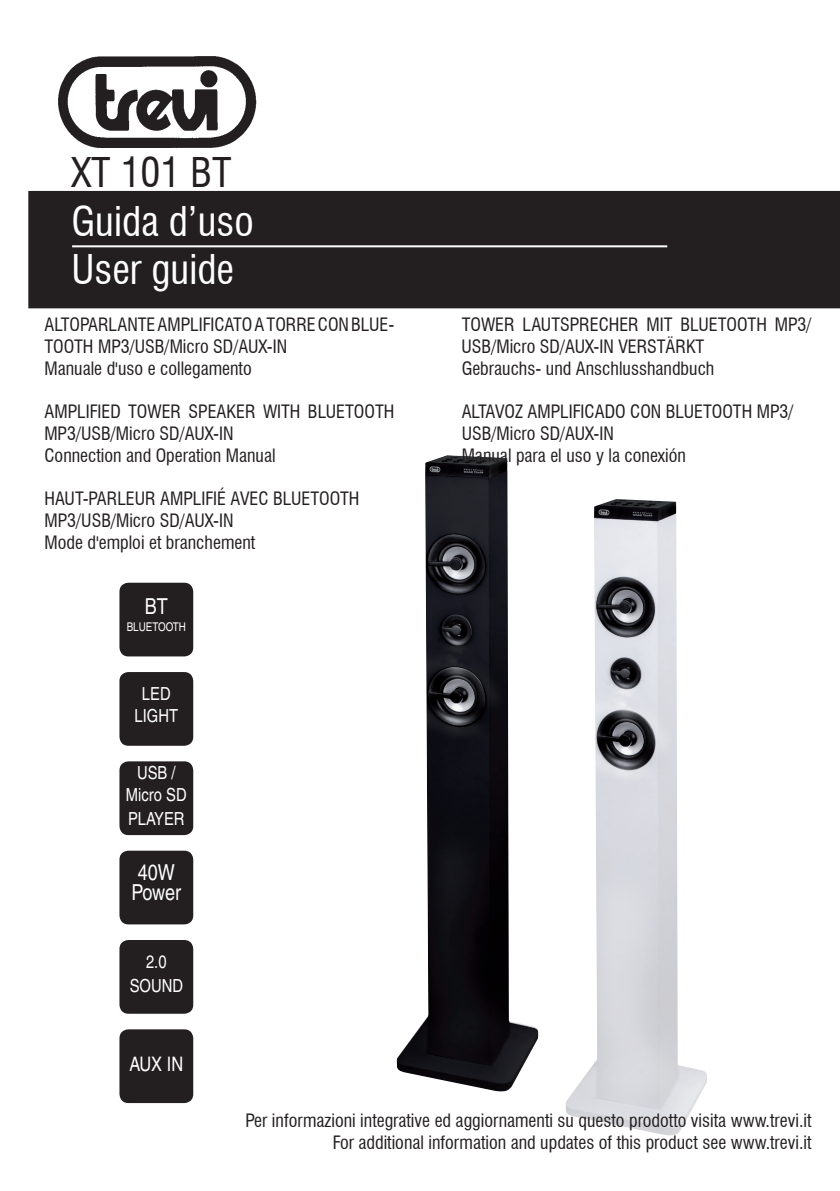
<style>
.page{position:relative;width:840px;height:1191px;background:#fff}
.page>*{position:absolute;margin:0;border:0;box-sizing:border-box;transform-origin:0 0}
.t1{font:condensed 40px/48.2px "Swiss 721 BT";color:#fff}
.t2{font:condensed 40px "Swiss 721 BT";color:#231f20}
.t3{font:condensed 22px/20.4px "Helvetica";color:#fff}
.t4{font:condensed 20px "Helvetica";color:#fff}
.t5{font:condensed 18px/21.6px "Swiss 721 BT";color:#231f20}
.t6{font:condensed 18px/21.6px "Helvetica";color:#fff;text-align:center}
.t7{font:condensed 12px "Helvetica";color:#fff}
</style>
<div class="page">
<img style="left:396px;top:455px;width:142px;height:636px">
<img style="left:565px;top:499px;width:141px;height:636px">
<img style="left:58px;top:57px;width:199px;height:90px">
<div style="left:28px;top:191px;width:811px;height:117px;background:#231f20"></div>
<hr style="left:72px;top:245px;width:595px;height:2px;background:#fff">
<div style="left:119px;top:1029px;width:74px;height:74px;background:#231f20;border-radius:9px"></div>
<div style="left:119px;top:940px;width:74px;height:73px;background:#231f20;border-radius:9px"></div>
<div style="left:119px;top:850px;width:74px;height:74px;background:#231f20;border-radius:9px"></div>
<div style="left:119px;top:761px;width:74px;height:74px;background:#231f20;border-radius:9px"></div>
<div style="left:119px;top:672px;width:74px;height:74px;background:#231f20;border-radius:9px"></div>
<div style="left:119px;top:583px;width:74px;height:73px;background:#231f20;border-radius:9px"></div>
<h1 class="t2" style="left:71px;top:149px;width:161px">XT 101 BT</h1>
<h1 class="t1" style="left:71px;top:197px;width:184px">Guida d’uso<br>User guide</h1>
<p class="t5" style="left:44px;top:314px;width:351px">ALTOPARLANTE AMPLIFICATO A TORRE CON BLUE-<br>TOOTH MP3/USB/Micro SD/AUX-IN<br>Manuale d'uso e collegamento</p>
<p class="t5" style="left:44px;top:401px;width:351px">AMPLIFIED TOWER SPEAKER WITH BLUETOOTH<br>MP3/USB/Micro SD/AUX-IN<br>Connection and Operation Manual</p>
<p class="t5" style="left:44px;top:488px;width:316px">HAUT-PARLEUR AMPLIFIÉ AVEC BLUETOOTH<br>MP3/USB/Micro SD/AUX-IN<br>Mode d'emploi et branchement</p>
<p class="t3" style="left:145px;top:596px;width:25px">BT</p>
<p class="t7" style="left:127px;top:620px;width:61px">BLUETOOTH</p>
<p class="t6" style="left:134px;top:683px;width:45px">LED<br>LIGHT</p>
<p class="t6" style="left:126px;top:762px;width:62px">USB /<br>Micro SD</p>
<p class="t6" style="left:128px;top:808px;width:58px">PLAYER</p>
<p class="t3" style="left:131px;top:861px;width:51px">40W<br>Power</p>
<p class="t6" style="left:130px;top:949px;width:55px;line-height:24.4px">2.0<br>SOUND</p>
<p class="t4" style="left:129px;top:1052px;width:55px">AUX IN</p>
<p class="t5" style="left:461px;top:314px;width:351px">TOWER LAUTSPRECHER MIT BLUETOOTH MP3/<br>USB/Micro SD/AUX-IN VERSTÄRKT<br>Gebrauchs- und Anschlusshandbuch</p>
<p class="t5" style="left:461px;top:401px;width:333px">ALTAVOZ AMPLIFICADO CON BLUETOOTH MP3/<br>USB/Micro SD/AUX-IN<br>Manual para el uso y la conexión</p>
<p class="t5" style="left:245px;top:1109px;width:567px;text-align:right">Per informazioni integrative ed aggiornamenti su questo prodotto visita www.trevi.it<br>For additional information and updates of this product see www.trevi.it</p>
</div>
